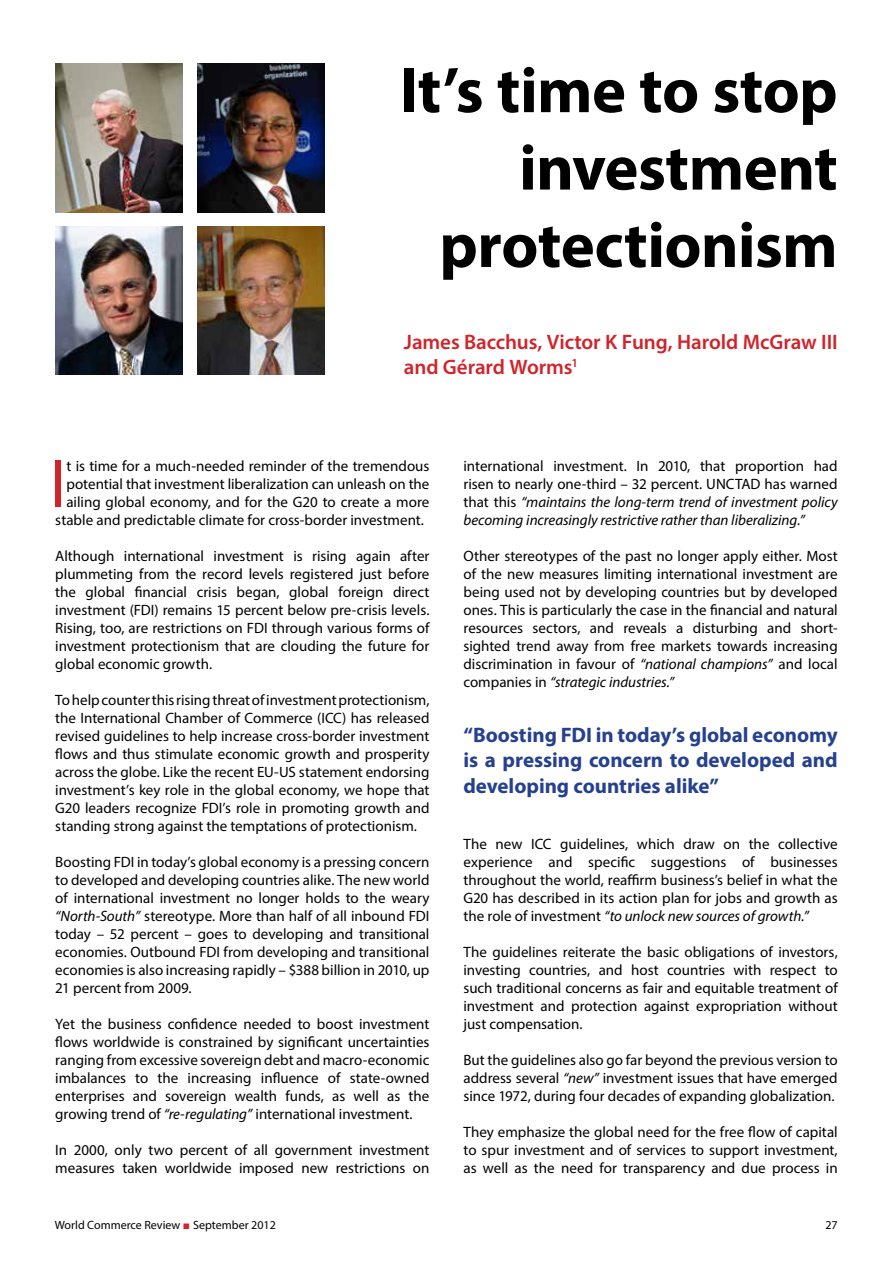
<style>
.page{position:relative;width:893px;height:1263px;background:#fff}
.page>*{position:absolute;margin:0;border:0;box-sizing:border-box;transform-origin:0 0}
.t1{font:68.4px "Myriad Pro";color:#d2232a}
.t2{font:700 64.5px/77.4px "Myriad Pro";letter-spacing:-.01em;color:#000;text-align:right}
.t3{font:700 21px/25.2px "Myriad Pro";letter-spacing:-.005em;color:#25408f;text-align:justify}
.t4{font:600 21px/25.2px "Myriad Pro";letter-spacing:-.005em;color:#d2232a}
.t5{font:15px/18px "Myriad Pro";color:#000;text-align:justify}
.t6{font:12px "Myriad Pro";color:#000}
.s1{font-style:italic}
.s2{font-family:"Times New Roman";color:#d2232a}
</style>
<div class="page">
<img style="left:55px;top:64px;width:128px;height:149px">
<img style="left:55px;top:226px;width:128px;height:149px">
<img style="left:197px;top:226px;width:128px;height:149px">
<img style="left:197px;top:64px;width:128px;height:149px">
<h2 class="t2" style="left:399px;top:50px;width:440px">It’s time to stop investment protectionism</h2>
<h3 class="t4" style="left:404px;top:328px;width:435px">James Bacchus, Victor K Fung, Harold McGraw III and Gérard Worms<sup>1</sup></h3>
<h1 class="t1" style="left:50px;top:441px;width:18px">I</h1>
<p class="t5" style="left:66px;top:456px;width:364px">t is time for a much-needed reminder of the tremendous</p>
<p class="t5" style="left:66px;top:474px;width:365px">potential that investment liberalization can unleash on the</p>
<p class="t5" style="left:66px;top:492px;width:364px">ailing global economy, and for the G20 to create a more</p>
<p class="t5" style="left:55px;top:510px;width:370px">stable and predictable climate for cross-border investment.</p>
<p class="t5" style="left:55px;top:546px;width:376px">Although international investment is rising again after plummeting from the record levels registered just before the global financial crisis began, global foreign direct investment (FDI) remains 15 percent below pre-crisis levels.<br>Rising, too, are restrictions on FDI through various forms of investment protectionism that are clouding the future for global economic growth.</p>
<p class="t5" style="left:55px;top:690px;width:376px">To help counter this rising threat of investment protectionism, the International Chamber of Commerce (ICC) has released revised guidelines to help increase cross-border investment flows and thus stimulate economic growth and prosperity across the globe. Like the recent EU-US statement endorsing investment’s key role in the global economy, we hope that G20 leaders recognize FDI’s role in promoting growth and standing strong against the temptations of protectionism.</p>
<p class="t5" style="left:55px;top:852px;width:376px">Boosting FDI in today’s global economy is a pressing concern to developed and developing countries alike. The new world of international investment no longer holds to the weary <span class="s1">“North-South”</span> stereotype. More than half of all inbound FDI today – 52 percent – goes to developing and transitional economies. Outbound FDI from developing and transitional economies is also increasing rapidly – $388 billion in 2010, up 21 percent from 2009.</p>
<p class="t5" style="left:55px;top:1014px;width:376px">Yet the business confidence needed to boost investment flows worldwide is constrained by significant uncertainties ranging from excessive sovereign debt and macro-economic imbalances to the increasing influence of state-owned enterprises and sovereign wealth funds, as well as the growing trend of <span class="s1">“re-regulating”</span> international investment.</p>
<p class="t5" style="left:55px;top:1140px;width:376px">In 2000, only two percent of all government investment measures taken worldwide imposed new restrictions on</p>
<p class="t5" style="left:463px;top:456px;width:376px">international investment. In 2010, that proportion had risen to nearly one-third – 32 percent. UNCTAD has warned that this <span class="s1">“maintains the long-term trend of investment policy becoming increasingly restrictive rather than liberalizing.”</span></p>
<p class="t5" style="left:463px;top:546px;width:376px">Other stereotypes of the past no longer apply either. Most of the new measures limiting international investment are being used not by developing countries but by developed ones. This is particularly the case in the financial and natural resources sectors, and reveals a disturbing and short&shy;sighted trend away from free markets towards increasing discrimination in favour of <span class="s1">“national champions”</span> and local companies in <span class="s1">“strategic industries.”</span></p>
<h3 class="t3" style="left:463px;top:722px;width:376px">“Boosting FDI in today’s global economy is a pressing concern to developed and developing countries alike”</h3>
<p class="t5" style="left:463px;top:834px;width:376px">The new ICC guidelines, which draw on the collective experience and specific suggestions of businesses throughout the world, reaffirm business’s belief in what the G20 has described in its action plan for jobs and growth as the role of investment <span class="s1">“to unlock new sources of growth.”</span></p>
<p class="t5" style="left:463px;top:942px;width:376px">The guidelines reiterate the basic obligations of investors, investing countries, and host countries with respect to such traditional concerns as fair and equitable treatment of investment and protection against expropriation without just compensation.</p>
<p class="t5" style="left:463px;top:1050px;width:376px">But the guidelines also go far beyond the previous version to address several <span class="s1">“new”</span> investment issues that have emerged since 1972, during four decades of expanding globalization.</p>
<p class="t5" style="left:463px;top:1122px;width:376px">They emphasize the global need for the free flow of capital to spur investment and of services to support investment, as well as the need for transparency and due process in</p>
<p class="t6" style="left:55px;top:1217px;width:222px">World Commerce Review <span class="s2">■</span> September 2012</p>
<p class="t6" style="left:825px;top:1218px;width:14px">27</p>
</div>
